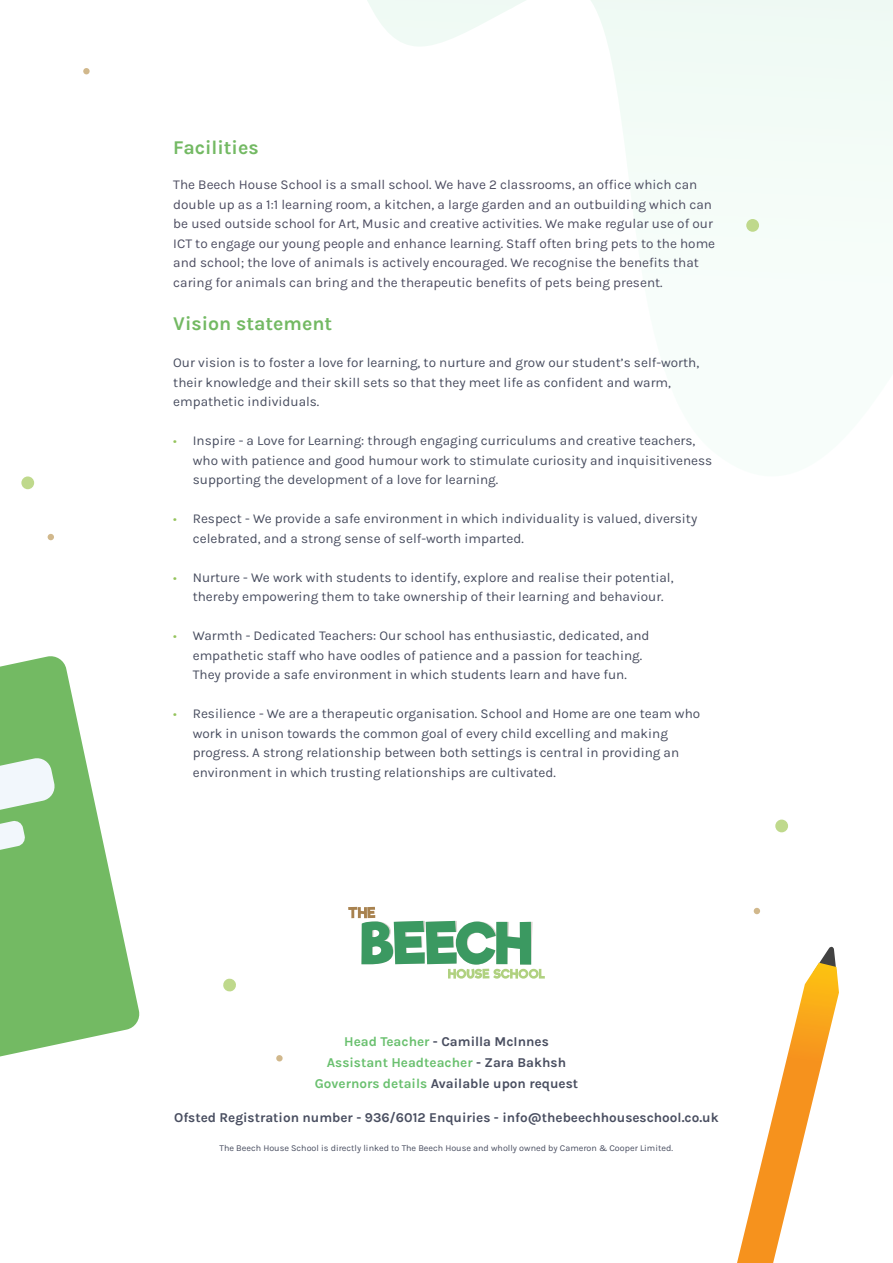
<style>
.page{position:relative;width:893px;height:1263px;background:#fff}
.page>*{position:absolute;margin:0;border:0;box-sizing:border-box;transform-origin:0 0}
.t1{font:700 19.5px "Karla";color:#73b963}
.t2{font:13.5px/19.5px "Karla";color:#494e60}
.t3{font:13.5px/19.5px "Karla";color:#4e4e62}
.t4{font:700 13.5px "Karla";color:#494e60}
.t5{font:700 13.5px "Karla";color:#6ac06f}
.t6{font:9px "Karla";color:#494e60}
.s1{color:#96c45e}
.s2{color:#6ac06f}
.s3{color:#494e60}
</style>
<div class="page">
<div style="left:627px;top:164px;width:266px;height:35px;background:#f4fcf8"></div>
<svg style="left:348px;top:907px;width:197px;height:72px"></svg>
<div style="left:746px;top:219px;width:13px;height:13px;background:#bfd98c;border-radius:50%"></div>
<div style="left:775px;top:819px;width:13px;height:13px;background:#bfd98c;border-radius:50%"></div>
<svg style="left:754px;top:908px;width:6px;height:6px"></svg>
<svg style="left:223px;top:978px;width:13px;height:14px"></svg>
<svg style="left:276px;top:1055px;width:7px;height:7px"></svg>
<div style="left:21px;top:476px;width:13px;height:13px;background:#bfd98c;border-radius:50%"></div>
<svg style="left:48px;top:534px;width:6px;height:6px"></svg>
<div style="left:83px;top:68px;width:7px;height:6px;background:#d1b88c;border-radius:50%"></div>
<svg style="left:0;top:656px;width:140px;height:401px;fill:#73ba63"></svg>
<svg style="left:0;top:757px;width:56px;height:109px"></svg>
<svg style="left:737px;top:947px;width:102px;height:316px"></svg>
<p class="t1" style="left:173px;top:135px;width:87px">Facilities</p>
<p class="t3" style="left:173px;top:175px;width:543px">The Beech House School is a small school. We have 2 classrooms, an office which can double up as a 1:1 learning room, a kitchen, a large garden and an outbuilding which can be used outside school for Art, Music and creative activities. We make regular use of our ICT to engage our young people and enhance learning. Staff often bring pets to the home and school; the love of animals is actively encouraged. We recognise the benefits that caring for animals can bring and the therapeutic benefits of pets being present.</p>
<p class="t1" style="left:173px;top:311px;width:160px">Vision statement</p>
<p class="t2" style="left:173px;top:353px;width:527px">Our vision is to foster a love for learning, to nurture and grow our student’s self-worth, their knowledge and their skill sets so that they meet life as confident and warm, empathetic individuals.</p>
<p class="t2" style="left:193px;top:431px;width:521px;text-indent:-19px"><span class="s1">•</span> Inspire - a Love for Learning: through engaging curriculums and creative teachers, who with patience and good humour work to stimulate curiosity and inquisitiveness supporting the development of a love for learning.</p>
<p class="t2" style="left:193px;top:509px;width:506px;text-indent:-19px"><span class="s1">•</span> Respect - We provide a safe environment in which individuality is valued, diversity celebrated, and a strong sense of self-worth imparted.</p>
<p class="t2" style="left:193px;top:567px;width:482px;text-indent:-19px"><span class="s1">•</span> Nurture - We work with students to identify, explore and realise their potential, thereby empowering them to take ownership of their learning and behaviour.</p>
<p class="t2" style="left:193px;top:626px;width:458px;text-indent:-19px"><span class="s1">•</span> Warmth - Dedicated Teachers: Our school has enthusiastic, dedicated, and empathetic staff who have oodles of patience and a passion for teaching.<br>They provide a safe environment in which students learn and have fun.</p>
<p class="t2" style="left:193px;top:704px;width:509px;text-indent:-19px"><span class="s1">•</span> Resilience - We are a therapeutic organisation. School and Home are one team who work in unison towards the common goal of every child excelling and making progress. A strong relationship between both settings is central in providing an environment in which trusting relationships are cultivated.</p>
<p class="t4" style="left:344px;top:1033px;width:206px"><span class="s2">Head Teacher</span> - Camilla McInnes</p>
<p class="t5" style="left:327px;top:1054px;width:241px">Assistant Headteacher <span class="s3">- Zara Bakhsh</span></p>
<p class="t4" style="left:315px;top:1075px;width:265px"><span class="s2">Governors details</span> Available upon request</p>
<p class="t4" style="left:174px;top:1109px;width:546px">Ofsted Registration number - 936/6012 Enquiries - info@thebeechhouseschool.co.uk</p>
<p class="t6" style="left:220px;top:1142px;width:455px">The Beech House School is directly linked to The Beech House and wholly owned by Cameron &amp; Cooper Limited.</p>
</div>
